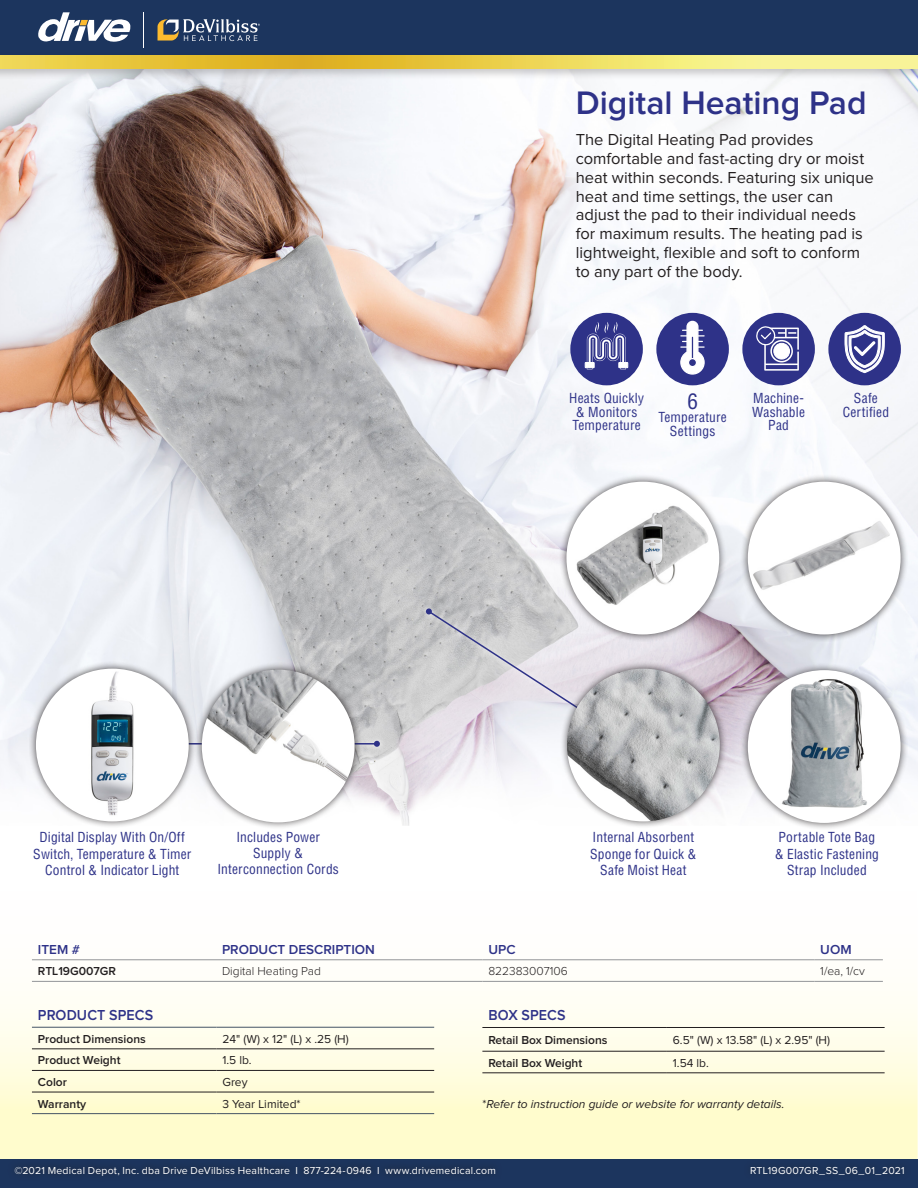
<style>
.page{position:relative;width:918px;height:1188px;background:#fff}
.page>*{position:absolute;margin:0;border:0;box-sizing:border-box;transform-origin:0 0}
.t1{font:600 33.75px "Proxima Nova";color:#2e3288}
.t2{font:condensed 21px "Helvetica LT Std";color:#2e3288}
.t3{font:16.5px/18.8px "Proxima Nova";color:#231f20}
.t4{font:600 15px "Proxima Nova";letter-spacing:.005em;color:#2e3288;scale:.95 1}
.t5{font:condensed 13.5px/16.2px "Helvetica LT Std";letter-spacing:.015em;color:#2e3288;text-align:center}
.t6{font:600 13.5px "Proxima Nova";color:#2e3288}
.t7{font:600 12px "Proxima Nova";color:#231f20}
.t8{font:12px "Proxima Nova";color:#231f20}
.t9{font:italic 12px "Proxima Nova";color:#231f20}
.t10{font:300 12px "Proxima Nova";color:#231f20}
.t11{font:10.5px "Proxima Nova";letter-spacing:.02em;color:#fff}
.s1{font-style:normal}
</style>
<div class="page">
<img style="left:0;top:81px;width:918px;height:745px">
<svg style="left:0;top:960px;width:918px;height:199px"></svg>
<div style="left:0;top:1159px;width:918px;height:29px;background:#1c355e"></div>
<div style="left:0;top:0;width:918px;height:55px;background:#1c355e"></div>
<svg style="left:158px;top:19px;width:102px;height:22px"></svg>
<svg style="left:38px;top:12px;width:93px;height:30px"></svg>
<hr style="left:143px;top:12px;width:1px;height:36px;background:#fff">
<hr style="left:32px;top:981px;width:184px;height:1px;background:#939598">
<hr style="left:216px;top:981px;width:266px;height:1px;background:#939598">
<hr style="left:482px;top:981px;width:332px;height:1px;background:#939598">
<hr style="left:814px;top:981px;width:69px;height:1px;background:#939598">
<hr style="left:32px;top:959px;width:184px;height:1px;background:#939598">
<hr style="left:216px;top:959px;width:266px;height:1px;background:#939598">
<hr style="left:482px;top:959px;width:332px;height:1px;background:#939598">
<hr style="left:814px;top:959px;width:69px;height:1px;background:#939598">
<svg style="left:420px;top:603px;width:177px;height:119px;background:#cecdd0"></svg>
<svg style="left:426px;top:608px;width:167px;height:111px;background:#d2d0d5"></svg>
<div style="left:743px;top:1160px;width:169px;height:23px;background:#1c335a"></div>
<div style="left:7px;top:1160px;width:496px;height:23px;background:#1c3359"></div>
<div style="left:25px;top:824px;width:175px;height:63px;background:#fff"></div>
<hr style="left:32px;top:1027px;width:184px;height:1px;background:#445465">
<hr style="left:216px;top:1027px;width:218px;height:1px;background:#445465">
<hr style="left:32px;top:1113px;width:184px;height:1px;background:#445465">
<hr style="left:216px;top:1113px;width:218px;height:1px;background:#445465">
<hr style="left:32px;top:1049px;width:184px;height:1px;background:#231f20">
<hr style="left:216px;top:1049px;width:218px;height:1px;background:#231f20">
<hr style="left:32px;top:1070px;width:184px;height:1px;background:#231f20">
<hr style="left:216px;top:1070px;width:218px;height:1px;background:#231f20">
<hr style="left:32px;top:1092px;width:184px;height:1px;background:#231f20">
<hr style="left:216px;top:1092px;width:218px;height:1px;background:#231f20">
<div style="left:176px;top:735px;width:210px;height:18px;background:#d6d6d6"></div>
<hr style="left:182px;top:743px;width:195px;height:2px;background:#2e3288">
<svg style="left:374px;top:741px;width:6px;height:6px"></svg>
<div style="left:29px;top:661px;width:168px;height:168px;background:#231f20;opacity:.75"></div>
<img style="left:36px;top:669px;width:153px;height:152px;border-radius:76px">
<div style="left:194px;top:662px;width:168px;height:168px;background:#231f20;opacity:.75"></div>
<img style="left:202px;top:670px;width:153px;height:152px;border-radius:76px">
<div style="left:559px;top:474px;width:168px;height:168px;background:#231f20;opacity:.75"></div>
<img style="left:566px;top:482px;width:153px;height:152px;border-radius:76px">
<div style="left:741px;top:474px;width:167px;height:168px;background:#231f20;opacity:.75"></div>
<img style="left:748px;top:482px;width:153px;height:152px;border-radius:76px">
<div style="left:560px;top:661px;width:168px;height:168px;background:#231f20;opacity:.75"></div>
<img style="left:567px;top:669px;width:153px;height:152px;border-radius:76px">
<div style="left:741px;top:663px;width:167px;height:168px;background:#231f20;opacity:.75"></div>
<img style="left:748px;top:670px;width:153px;height:153px;border-radius:76px">
<hr style="left:482px;top:1073px;width:185px;height:1px;background:#231f20">
<hr style="left:667px;top:1073px;width:218px;height:1px;background:#231f20">
<hr style="left:482px;top:1027px;width:185px;height:1px;background:#231f20">
<hr style="left:667px;top:1027px;width:218px;height:1px;background:#231f20">
<hr style="left:482px;top:1051px;width:185px;height:1px;background:#231f20">
<hr style="left:667px;top:1051px;width:218px;height:1px;background:#231f20">
<div style="left:0;top:52px;width:918px;height:29px;background:#231f20;opacity:.25"></div>
<svg style="left:0;top:56px;width:918px;height:13px;background:#ecd357"></svg>
<div style="left:561px;top:384px;width:91px;height:57px;background:#f6f8fb"></div>
<div style="left:743px;top:384px;width:71px;height:55px;background:#fff"></div>
<div style="left:834px;top:384px;width:64px;height:42px;background:#f6f7f9"></div>
<div style="left:656px;top:313px;width:73px;height:72px;background:#2e3288;border-radius:50%"></div>
<svg style="left:680px;top:320px;width:25px;height:55px"></svg>
<div style="left:742px;top:313px;width:73px;height:72px;background:#2e3288;border-radius:50%"></div>
<svg style="left:756px;top:326px;width:43px;height:45px"></svg>
<div style="left:570px;top:313px;width:73px;height:72px;background:#2e3288;border-radius:50%"></div>
<svg style="left:586px;top:322px;width:41px;height:48px"></svg>
<div style="left:585px;top:363px;width:9px;height:5px;background:#fff"></div>
<div style="left:585px;top:362px;width:9px;height:6px;border:1px solid #fff"></div>
<div style="left:619px;top:363px;width:9px;height:5px;background:#fff"></div>
<div style="left:619px;top:362px;width:9px;height:6px;border:1px solid #fff"></div>
<div style="left:828px;top:313px;width:73px;height:72px;background:#2e3288;border-radius:50%"></div>
<svg style="left:845px;top:325px;width:40px;height:48px"></svg>
<p class="t1" style="left:576px;top:88px;width:292px">Digital Heating Pad</p>
<p class="t3" style="left:576px;top:131px;width:299px">The Digital Heating Pad provides comfortable and fast-acting dry or moist heat within seconds. Featuring six unique heat and time settings, the user can adjust the pad to their individual needs for maximum results. The heating pad is lightweight, flexible and soft to conform to any part of the body.</p>
<p class="t5" style="left:33px;top:829px;width:160px">Digital Display With On/Off<br>Switch, Temperature &amp; Timer<br>Control &amp; Indicator Light</p>
<p class="t5" style="left:236px;top:829px;width:85px">Includes Power</p>
<p class="t5" style="left:253px;top:845px;width:51px">Supply &amp;</p>
<p class="t5" style="left:217px;top:861px;width:123px">Interconnection Cords</p>
<p class="t2" style="left:687px;top:388px;width:12px">6</p>
<p class="t5" style="left:658px;top:409px;width:70px">Temperature</p>
<p class="t5" style="left:670px;top:423px;width:47px">Settings</p>
<p class="t5" style="left:569px;top:392px;width:76px;line-height:13.5px;text-align:left">Heats Quickly &amp; Monitors<br>Temperature</p>
<p class="t5" style="left:753px;top:390px;width:52px">Machine-</p>
<p class="t5" style="left:752px;top:404px;width:54px">Washable</p>
<p class="t5" style="left:768px;top:417px;width:22px">Pad</p>
<p class="t5" style="left:854px;top:390px;width:26px">Safe</p>
<p class="t5" style="left:843px;top:404px;width:48px">Certified</p>
<p class="t5" style="left:590px;top:829px;width:108px">Internal Absorbent<br>Sponge for Quick &amp;<br>Safe Moist Heat</p>
<p class="t5" style="left:775px;top:829px;width:106px">Portable Tote Bag &amp; Elastic Fastening<br>Strap Included</p>
<p class="t6" style="left:38px;top:943px;width:44px">ITEM #</p>
<p class="t6" style="left:222px;top:943px;width:154px">PRODUCT DESCRIPTION</p>
<p class="t6" style="left:488px;top:943px;width:29px">UPC</p>
<p class="t6" style="left:820px;top:943px;width:33px">UOM</p>
<p class="t7" style="left:38px;top:966px;width:80px">RTL19G007GR</p>
<p class="t10" style="left:222px;top:966px;width:101px">Digital Heating Pad</p>
<p class="t10" style="left:488px;top:966px;width:81px">822383007106</p>
<p class="t10" style="left:820px;top:966px;width:46px">1/ea, 1/cv</p>
<p class="t4" style="left:38px;top:1008px;width:123px">PRODUCT SPECS</p>
<p class="t7" style="left:38px;top:1033px;width:109px">Product Dimensions</p>
<p class="t8" style="left:222px;top:1033px;width:128px">24" (W) x 12" (L) x .25 (H)</p>
<p class="t7" style="left:38px;top:1055px;width:84px">Product Weight</p>
<p class="t8" style="left:222px;top:1055px;width:31px">1.5 lb.</p>
<p class="t7" style="left:38px;top:1076px;width:31px">Color</p>
<p class="t8" style="left:222px;top:1076px;width:27px">Grey</p>
<p class="t7" style="left:38px;top:1098px;width:50px">Warranty</p>
<p class="t8" style="left:222px;top:1098px;width:80px">3 Year Limited*</p>
<p class="t4" style="left:488px;top:1008px;width:83px">BOX SPECS</p>
<p class="t7" style="left:488px;top:1035px;width:121px">Retail Box Dimensions</p>
<p class="t8" style="left:673px;top:1035px;width:159px">6.5" (W) x 13.58" (L) x 2.95" (H)</p>
<p class="t7" style="left:488px;top:1057px;width:95px">Retail Box Weight</p>
<p class="t8" style="left:673px;top:1057px;width:38px">1.54 lb.</p>
<p class="t9" style="left:482px;top:1098px;width:304px"><span class="s1">*</span>Refer to instruction guide or website for warranty details.</p>
<p class="t11" style="left:14px;top:1166px;width:483px">©2021 Medical Depot, Inc. dba Drive DeVilbiss Healthcare I 877-224-0946 I www.drivemedical.com</p>
<p class="t11" style="left:750px;top:1166px;width:156px">RTL19G007GR_SS_06_01_2021</p>
</div>
